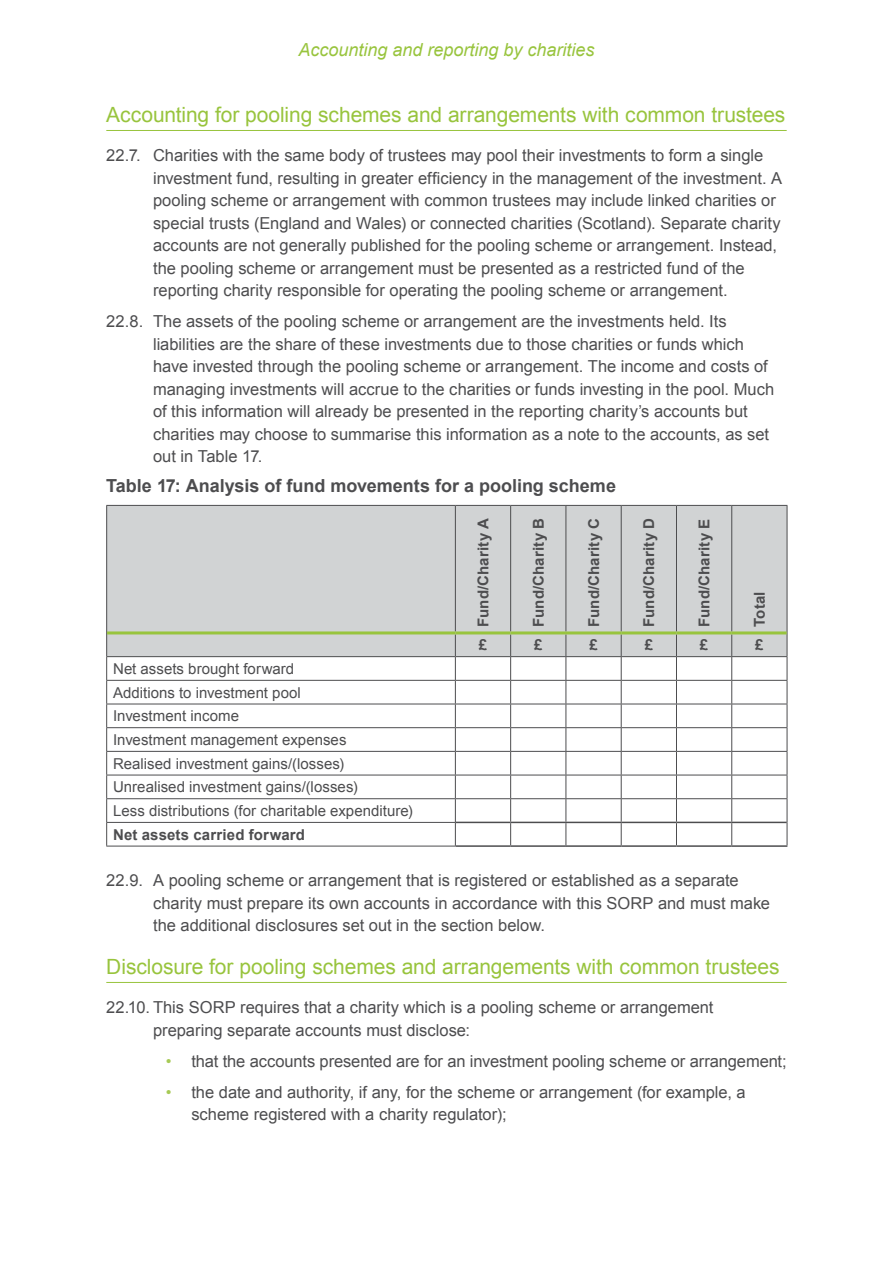
<style>
.page{position:relative;width:893px;height:1263px;background:#fff}
.page>*{position:absolute;margin:0;border:0;box-sizing:border-box;transform-origin:0 0}
.t1{font:21px "Arial";letter-spacing:-.005em;color:#98c43d}
.t2{font:700 18px "Arial";color:#4d4d4f}
.t3{font:italic 18px "Arial";color:#98c43d}
.t4{font:16.5px/22.5px "Arial";color:#4d4d4f}
.t5{font:15px/23.7px "Arial";letter-spacing:.005em;color:#4d4d4f}
.t6{font:700 15px "Arial";letter-spacing:.01em;color:#4d4d4f}
.s1{color:#a7ca56}
</style>
<div class="page">
<hr style="left:106px;top:130px;width:681px;height:1px;background:#98c43d">
<hr style="left:106px;top:982px;width:681px;height:1px;background:#98c43d">
<div style="left:107px;top:506px;width:680px;height:150px;background:#d1d3d4"></div>
<hr style="left:106px;top:505px;width:349px;height:1px;background:#4d4d4f">
<hr style="left:106px;top:506px;width:1px;height:127px;background:#4d4d4f">
<hr style="left:455px;top:505px;width:56px;height:1px;background:#4d4d4f">
<hr style="left:455px;top:506px;width:1px;height:125px;background:#4d4d4f">
<hr style="left:511px;top:505px;width:55px;height:1px;background:#4d4d4f">
<hr style="left:510px;top:506px;width:1px;height:125px;background:#4d4d4f">
<hr style="left:566px;top:505px;width:55px;height:1px;background:#4d4d4f">
<hr style="left:566px;top:506px;width:1px;height:125px;background:#4d4d4f">
<hr style="left:621px;top:505px;width:55px;height:1px;background:#4d4d4f">
<hr style="left:621px;top:506px;width:1px;height:125px;background:#4d4d4f">
<hr style="left:676px;top:505px;width:56px;height:1px;background:#4d4d4f">
<hr style="left:676px;top:506px;width:1px;height:125px;background:#4d4d4f">
<hr style="left:732px;top:505px;width:55px;height:1px;background:#4d4d4f">
<hr style="left:731px;top:506px;width:1px;height:125px;background:#4d4d4f">
<hr style="left:787px;top:506px;width:1px;height:127px;background:#4d4d4f">
<hr style="left:106px;top:656px;width:349px;height:1px;background:#4d4d4f">
<hr style="left:455px;top:656px;width:56px;height:1px;background:#4d4d4f">
<hr style="left:511px;top:656px;width:55px;height:1px;background:#4d4d4f">
<hr style="left:566px;top:656px;width:55px;height:1px;background:#4d4d4f">
<hr style="left:621px;top:656px;width:55px;height:1px;background:#4d4d4f">
<hr style="left:676px;top:656px;width:56px;height:1px;background:#4d4d4f">
<hr style="left:732px;top:656px;width:55px;height:1px;background:#4d4d4f">
<hr style="left:106px;top:680px;width:349px;height:1px;background:#4d4d4f">
<hr style="left:455px;top:680px;width:56px;height:1px;background:#4d4d4f">
<hr style="left:511px;top:680px;width:55px;height:1px;background:#4d4d4f">
<hr style="left:566px;top:680px;width:55px;height:1px;background:#4d4d4f">
<hr style="left:621px;top:680px;width:55px;height:1px;background:#4d4d4f">
<hr style="left:676px;top:680px;width:56px;height:1px;background:#4d4d4f">
<hr style="left:732px;top:680px;width:55px;height:1px;background:#4d4d4f">
<hr style="left:106px;top:704px;width:349px;height:1px;background:#4d4d4f">
<hr style="left:455px;top:704px;width:56px;height:1px;background:#4d4d4f">
<hr style="left:511px;top:704px;width:55px;height:1px;background:#4d4d4f">
<hr style="left:566px;top:704px;width:55px;height:1px;background:#4d4d4f">
<hr style="left:621px;top:704px;width:55px;height:1px;background:#4d4d4f">
<hr style="left:676px;top:704px;width:56px;height:1px;background:#4d4d4f">
<hr style="left:732px;top:704px;width:55px;height:1px;background:#4d4d4f">
<hr style="left:106px;top:727px;width:349px;height:1px;background:#4d4d4f">
<hr style="left:455px;top:727px;width:56px;height:1px;background:#4d4d4f">
<hr style="left:511px;top:727px;width:55px;height:1px;background:#4d4d4f">
<hr style="left:566px;top:727px;width:55px;height:1px;background:#4d4d4f">
<hr style="left:621px;top:727px;width:55px;height:1px;background:#4d4d4f">
<hr style="left:676px;top:727px;width:56px;height:1px;background:#4d4d4f">
<hr style="left:732px;top:727px;width:55px;height:1px;background:#4d4d4f">
<hr style="left:106px;top:751px;width:349px;height:1px;background:#4d4d4f">
<hr style="left:455px;top:751px;width:56px;height:1px;background:#4d4d4f">
<hr style="left:511px;top:751px;width:55px;height:1px;background:#4d4d4f">
<hr style="left:566px;top:751px;width:55px;height:1px;background:#4d4d4f">
<hr style="left:621px;top:751px;width:55px;height:1px;background:#4d4d4f">
<hr style="left:676px;top:751px;width:56px;height:1px;background:#4d4d4f">
<hr style="left:732px;top:751px;width:55px;height:1px;background:#4d4d4f">
<hr style="left:106px;top:775px;width:349px;height:1px;background:#4d4d4f">
<hr style="left:455px;top:775px;width:56px;height:1px;background:#4d4d4f">
<hr style="left:511px;top:775px;width:55px;height:1px;background:#4d4d4f">
<hr style="left:566px;top:775px;width:55px;height:1px;background:#4d4d4f">
<hr style="left:621px;top:775px;width:55px;height:1px;background:#4d4d4f">
<hr style="left:676px;top:775px;width:56px;height:1px;background:#4d4d4f">
<hr style="left:732px;top:775px;width:55px;height:1px;background:#4d4d4f">
<hr style="left:106px;top:798px;width:349px;height:1px;background:#4d4d4f">
<hr style="left:455px;top:798px;width:56px;height:1px;background:#4d4d4f">
<hr style="left:511px;top:798px;width:55px;height:1px;background:#4d4d4f">
<hr style="left:566px;top:798px;width:55px;height:1px;background:#4d4d4f">
<hr style="left:621px;top:798px;width:55px;height:1px;background:#4d4d4f">
<hr style="left:676px;top:798px;width:56px;height:1px;background:#4d4d4f">
<hr style="left:732px;top:798px;width:55px;height:1px;background:#4d4d4f">
<hr style="left:106px;top:822px;width:350px;height:1px;background:#4d4d4f">
<svg style="left:106px;top:633px;width:1px;height:213px"></svg>
<svg style="left:455px;top:634px;width:1px;height:212px"></svg>
<svg style="left:510px;top:634px;width:1px;height:211px"></svg>
<svg style="left:566px;top:634px;width:1px;height:211px"></svg>
<svg style="left:621px;top:634px;width:1px;height:211px"></svg>
<svg style="left:676px;top:634px;width:1px;height:211px"></svg>
<svg style="left:731px;top:634px;width:1px;height:211px"></svg>
<svg style="left:787px;top:633px;width:1px;height:212px"></svg>
<hr style="left:106px;top:846px;width:350px;height:1px;background:#4d4d4f">
<hr style="left:107px;top:631px;width:348px;height:3px;background:#98c43d">
<hr style="left:455px;top:631px;width:56px;height:3px;background:#98c43d">
<hr style="left:511px;top:631px;width:55px;height:3px;background:#98c43d">
<hr style="left:566px;top:631px;width:55px;height:3px;background:#98c43d">
<hr style="left:621px;top:631px;width:55px;height:3px;background:#98c43d">
<hr style="left:676px;top:631px;width:56px;height:3px;background:#98c43d">
<hr style="left:732px;top:631px;width:55px;height:3px;background:#98c43d">
<hr style="left:456px;top:822px;width:55px;height:1px;background:#4d4d4f">
<hr style="left:511px;top:822px;width:55px;height:1px;background:#4d4d4f">
<hr style="left:566px;top:822px;width:55px;height:1px;background:#4d4d4f">
<hr style="left:621px;top:822px;width:55px;height:1px;background:#4d4d4f">
<hr style="left:676px;top:822px;width:56px;height:1px;background:#4d4d4f">
<hr style="left:732px;top:822px;width:55px;height:1px;background:#4d4d4f">
<hr style="left:456px;top:845px;width:55px;height:2px;background:#4d4d4f">
<hr style="left:511px;top:845px;width:55px;height:2px;background:#4d4d4f">
<hr style="left:566px;top:845px;width:55px;height:2px;background:#4d4d4f">
<hr style="left:621px;top:845px;width:55px;height:2px;background:#4d4d4f">
<hr style="left:676px;top:845px;width:56px;height:2px;background:#4d4d4f">
<hr style="left:732px;top:845px;width:55px;height:2px;background:#4d4d4f">
<p class="t3" style="left:298px;top:38px;width:298px">Accounting and reporting by charities</p>
<p class="t1" style="left:106px;top:100px;width:681px">Accounting for pooling schemes and arrangements with common trustees</p>
<p class="t4" style="left:153px;top:144px;width:631px;text-indent:-47px">22.7. Charities with the same body of trustees may pool their investments to form a single investment fund, resulting in greater efficiency in the management of the investment. A pooling scheme or arrangement with common trustees may include linked charities or special trusts (England and Wales) or connected charities (Scotland). Separate charity accounts are not generally published for the pooling scheme or arrangement. Instead, the pooling scheme or arrangement must be presented as a restricted fund of the reporting charity responsible for operating the pooling scheme or arrangement.</p>
<p class="t4" style="left:153px;top:310px;width:623px;text-indent:-47px">22.8. The assets of the pooling scheme or arrangement are the investments held. Its liabilities are the share of these investments due to those charities or funds which have invested through the pooling scheme or arrangement. The income and costs of managing investments will accrue to the charities or funds investing in the pool. Much of this information will already be presented in the reporting charity’s accounts but charities may choose to summarise this information as a note to the accounts, as set out in Table 17.</p>
<p class="t2" style="left:106px;top:474px;width:511px">Table 17: Analysis of fund movements for a pooling scheme</p>
<p class="t6" style="left:473px;top:627px;width:110px;rotate:-90deg">Fund/Charity A</p>
<p class="t6" style="left:528px;top:627px;width:110px;rotate:-90deg">Fund/Charity B</p>
<p class="t6" style="left:584px;top:627px;width:110px;rotate:-90deg">Fund/Charity C</p>
<p class="t6" style="left:639px;top:627px;width:110px;rotate:-90deg">Fund/Charity D</p>
<p class="t6" style="left:694px;top:627px;width:109px;rotate:-90deg">Fund/Charity E</p>
<p class="t6" style="left:750px;top:627px;width:37px;rotate:-90deg">Total</p>
<p class="t6" style="left:479px;top:635px;width:10px">£</p>
<p class="t6" style="left:534px;top:635px;width:10px">£</p>
<p class="t6" style="left:589px;top:635px;width:10px">£</p>
<p class="t6" style="left:645px;top:635px;width:10px">£</p>
<p class="t6" style="left:700px;top:635px;width:10px">£</p>
<p class="t6" style="left:755px;top:635px;width:10px">£</p>
<p class="t5" style="left:113px;top:657px;width:301px">Net assets brought forward<br>Additions to investment pool<br>Investment income<br>Investment management expenses<br>Realised investment gains/(losses)<br>Unrealised investment gains/(losses)<br>Less distributions (for charitable expenditure)</p>
<p class="t6" style="left:113px;top:824px;width:193px">Net assets carried forward</p>
<p class="t4" style="left:153px;top:869px;width:618px;text-indent:-47px">22.9. A pooling scheme or arrangement that is registered or established as a separate charity must prepare its own accounts in accordance with this SORP and must make the additional disclosures set out in the section below.</p>
<p class="t1" style="left:106px;top:952px;width:675px">Disclosure for pooling schemes and arrangements with common trustees</p>
<p class="t4" style="left:153px;top:996px;width:562px;text-indent:-47px">22.10. This SORP requires that a charity which is a pooling scheme or arrangement preparing separate accounts must disclose:</p>
<p class="t4" style="left:166px;top:1050px;width:622px"><span class="s1">•</span> that the accounts presented are for an investment pooling scheme or arrangement;</p>
<p class="t4" style="left:191px;top:1081px;width:556px;text-indent:-26px"><span class="s1">•</span> the date and authority, if any, for the scheme or arrangement (for example, a scheme registered with a charity regulator);</p>
</div>
